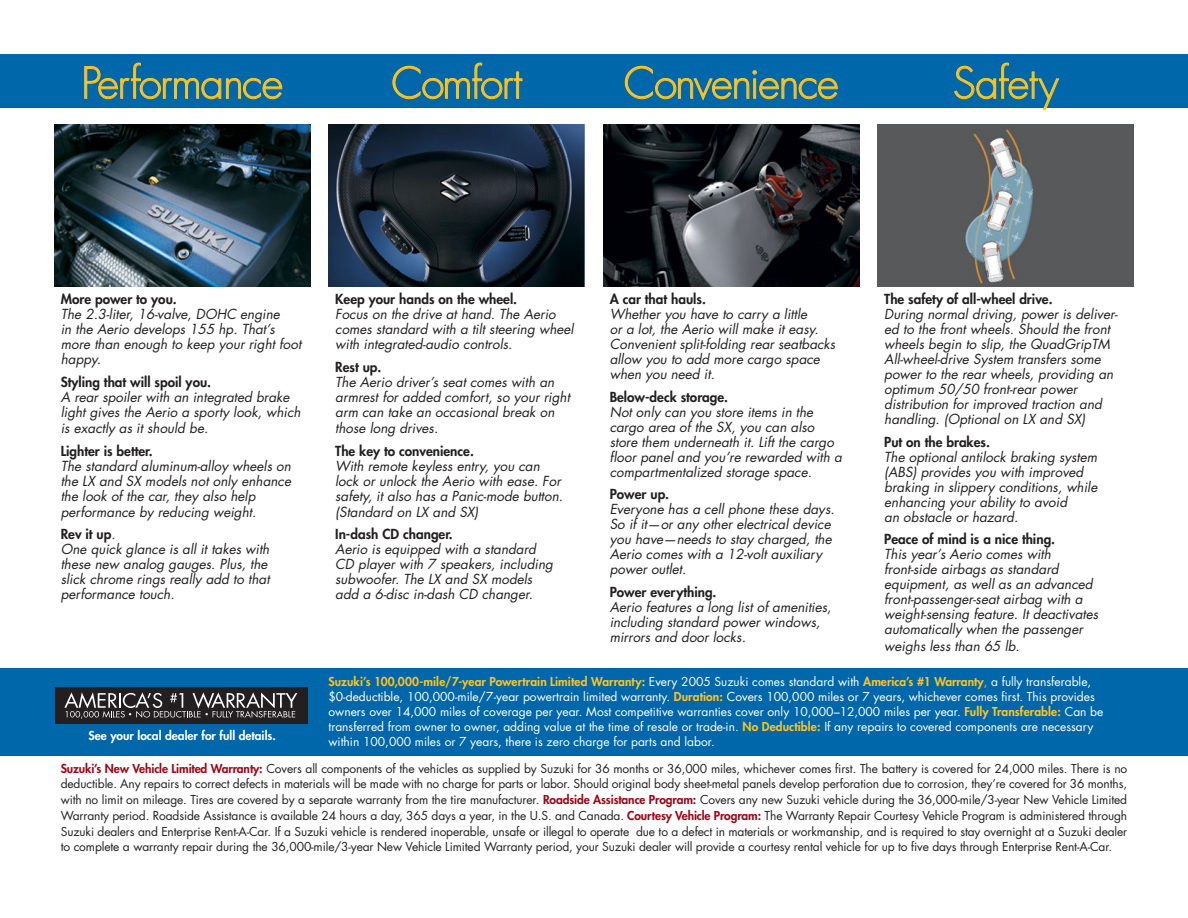
<style>
.page{position:relative;width:1188px;height:918px;background:#fff}
.page>*{position:absolute;margin:0;border:0;box-sizing:border-box;transform-origin:0 0}
.t1{font:300 42px "Futura Std";letter-spacing:-.025em;color:#fec422}
.t2{font:italic 13.5px/15px "Futura Std";color:#231f20}
.t3{font:800 13.5px "Futura Std";color:#231f20}
.t4{font:12px/15.8px "Futura Std";letter-spacing:-.01em;color:#231f20;text-align:justify}
.t5{font:12px/15px "Futura Std";color:#fff}
.t6{font:800 12px "Futura Std";color:#fff}
.s1{font-weight:800;font-style:normal}
.s2{font-weight:800;color:#fec422}
.s3{color:#fec422}
.s4{font-weight:800;color:#9d0716}
</style>
<div class="page">
<div style="left:0;top:54px;width:1188px;height:54px;background:#0067aa"></div>
<svg style="left:84px;top:62px;width:199px;height:37px"></svg>
<svg style="left:392px;top:62px;width:131px;height:37px"></svg>
<svg style="left:625px;top:65px;width:213px;height:36px"></svg>
<svg style="left:954px;top:62px;width:106px;height:48px"></svg>
<img style="left:603px;top:124px;width:256px;height:162px">
<img style="left:54px;top:124px;width:256px;height:162px">
<img style="left:328px;top:125px;width:257px;height:162px">
<img style="left:878px;top:124px;width:256px;height:162px">
<div style="left:0;top:668px;width:1188px;height:88px;background:#0067aa"></div>
<div style="left:56px;top:687px;width:252px;height:36px;background:#231f20"></div>
<svg style="left:64px;top:692px;width:233px;height:27px"></svg>
<h1 class="t1" style="left:81px;top:58px;width:203px">Performance</h1>
<h1 class="t1" style="left:391px;top:58px;width:132px">Comfort</h1>
<h1 class="t1" style="left:624px;top:58px;width:216px">Convenience</h1>
<h1 class="t1" style="left:953px;top:58px;width:107px">Safety</h1>
<p class="t3" style="left:61px;top:291px;width:118px">More power to you.</p>
<p class="t2" style="left:61px;top:307px;width:242px">The 2.3-liter, 16-valve, DOHC engine<br>in the Aerio develops 155 hp. That’s more than enough to keep your right foot happy.</p>
<p class="t3" style="left:61px;top:373px;width:152px">Styling that will spoil you.</p>
<p class="t2" style="left:61px;top:389px;width:241px;line-height:15.6px">A rear spoiler with an integrated brake light gives the Aerio a sporty look, which is exactly as it should be.</p>
<p class="t3" style="left:61px;top:442px;width:93px">Lighter is better.</p>
<p class="t2" style="left:61px;top:458px;width:232px;line-height:15.5px">The standard aluminum-alloy wheels on the LX and SX models not only enhance the look of the car, they also help performance by reducing weight.</p>
<p class="t2" style="left:61px;top:527px;width:210px"><span class="s1">Rev it up</span>.<br>One quick glance is all it takes with these new analog gauges. Plus, the slick chrome rings really add to that performance touch.</p>
<p class="t6" style="left:89px;top:728px;width:189px">See your local dealer for full details.</p>
<p class="t3" style="left:335px;top:291px;width:183px">Keep your hands on the wheel.</p>
<p class="t2" style="left:335px;top:307px;width:240px">Focus on the drive at hand. The Aerio comes standard with a tilt steering wheel with integrated-audio controls.</p>
<p class="t3" style="left:335px;top:358px;width:48px">Rest up.</p>
<p class="t2" style="left:335px;top:374px;width:236px;line-height:15.5px">The Aerio driver’s seat comes with an armrest for added comfort, so your right arm can take an occasional break on those long drives.</p>
<p class="t3" style="left:335px;top:442px;width:140px">The key to convenience.</p>
<p class="t2" style="left:335px;top:458px;width:229px;line-height:15.5px">With remote keyless entry, you can lock or unlock the Aerio with ease. For safety, it also has a Panic-mode button. (Standard on LX and SX)</p>
<p class="t3" style="left:335px;top:526px;width:119px">In-dash CD changer.</p>
<p class="t2" style="left:335px;top:542px;width:219px">Aerio is equipped with a standard CD player with 7 speakers, including subwoofer. The LX and SX models add a 6-disc in-dash CD changer.</p>
<p class="t3" style="left:610px;top:291px;width:98px">A car that hauls.</p>
<p class="t2" style="left:610px;top:307px;width:227px">Whether you have to carry a little<br>or a lot, the Aerio will make it easy.<br>Convenient split-folding rear seatbacks allow you to add more cargo space when you need it.</p>
<p class="t3" style="left:610px;top:388px;width:120px">Below-deck storage.</p>
<p class="t2" style="left:610px;top:405px;width:234px">Not only can you store items in the cargo area of the SX, you can also store them underneath it. Lift the cargo floor panel and you’re rewarded with a compartmentalized storage space.</p>
<p class="t3" style="left:610px;top:486px;width:61px">Power up.</p>
<p class="t2" style="left:610px;top:502px;width:226px">Everyone has a cell phone these days.<br>So if it—or any other electrical device you have—needs to stay charged, the<br>Aerio comes with a 12-volt auxiliary power outlet.</p>
<p class="t3" style="left:610px;top:583px;width:108px">Power everything.</p>
<p class="t2" style="left:610px;top:600px;width:223px">Aerio features a long list of amenities, including standard power windows, mirrors and door locks.</p>
<p class="t3" style="left:884px;top:291px;width:170px">The safety of all-wheel drive.</p>
<p class="t2" style="left:884px;top:307px;width:235px">During normal driving, power is deliver&shy;ed to the front wheels. Should the front wheels begin to slip, the QuadGripTM All-wheel-drive System transfers some power to the rear wheels, providing an optimum 50/50 front-rear power distribution for improved traction and handling. (Optional on LX and SX)</p>
<p class="t3" style="left:884px;top:433px;width:107px">Put on the brakes.</p>
<p class="t2" style="left:884px;top:450px;width:215px">The optional antilock braking system (ABS) provides you with improved braking in slippery conditions, while enhancing your ability to avoid<br>an obstacle or hazard.</p>
<p class="t3" style="left:884px;top:531px;width:172px">Peace of mind is a nice thing.</p>
<p class="t2" style="left:884px;top:547px;width:215px">This year’s Aerio comes with front-side airbags as standard equipment, as well as an advanced front-passenger-seat airbag with a weight-sensing feature. It deactivates automatically when the passenger weighs less than 65 lb.</p>
<p class="t5" style="left:328px;top:674px;width:776px"><span class="s2">Suzuki’s 100,000-mile/7-year Powertrain Limited Warranty:</span> Every 2005 Suzuki comes standard with <span class="s2">America’s #1 Warranty</span><span class="s3">,</span> a fully transferable, $0-deductible, 100,000-mile/7-year powertrain limited warranty. <span class="s2">Duration:</span> Covers 100,000 miles or 7 years, whichever comes first. This provides owners over 14,000 miles of coverage per year. Most competitive warranties cover only 10,000–12,000 miles per year. <span class="s2">Fully Transferable:</span> Can be transferred from owner to owner, adding value at the time of resale or trade-in. <span class="s2">No Deductible:</span> If any repairs to covered components are necessary within 100,000 miles or 7 years, there is zero charge for parts and labor.</p>
<p class="t4" style="left:61px;top:760px;width:1068px"><span class="s4">Suzuki’s New Vehicle Limited Warranty:</span> Covers all components of the vehicles as supplied by Suzuki for 36 months or 36,000 miles, whichever comes first. The battery is covered for 24,000 miles. There is no deductible. Any repairs to correct defects in materials will be made with no charge for parts or labor. Should original body sheet-metal panels develop perforation due to corrosion, they’re covered for 36 months, with no limit on mileage. Tires are covered by a separate warranty from the tire manufacturer. <span class="s4">Roadside Assistance Program:</span> Covers any new Suzuki vehicle during the 36,000-mile/3-year New Vehicle Limited Warranty period. Roadside Assistance is available 24 hours a day, 365 days a year, in the U.S. and Canada. <span class="s4">Courtesy Vehicle Program:</span> The Warranty Repair Courtesy Vehicle Program is administered through Suzuki dealers and Enterprise Rent-A-Car. If a Suzuki vehicle is rendered inoperable, unsafe or illegal to operate due to a defect in materials or workmanship, and is required to stay overnight at a Suzuki dealer to complete a warranty repair during the 36,000-mile/3-year New Vehicle Limited Warranty period, your Suzuki dealer will provide a courtesy rental vehicle for up to five days through Enterprise Rent-A-Car.</p>
</div>
